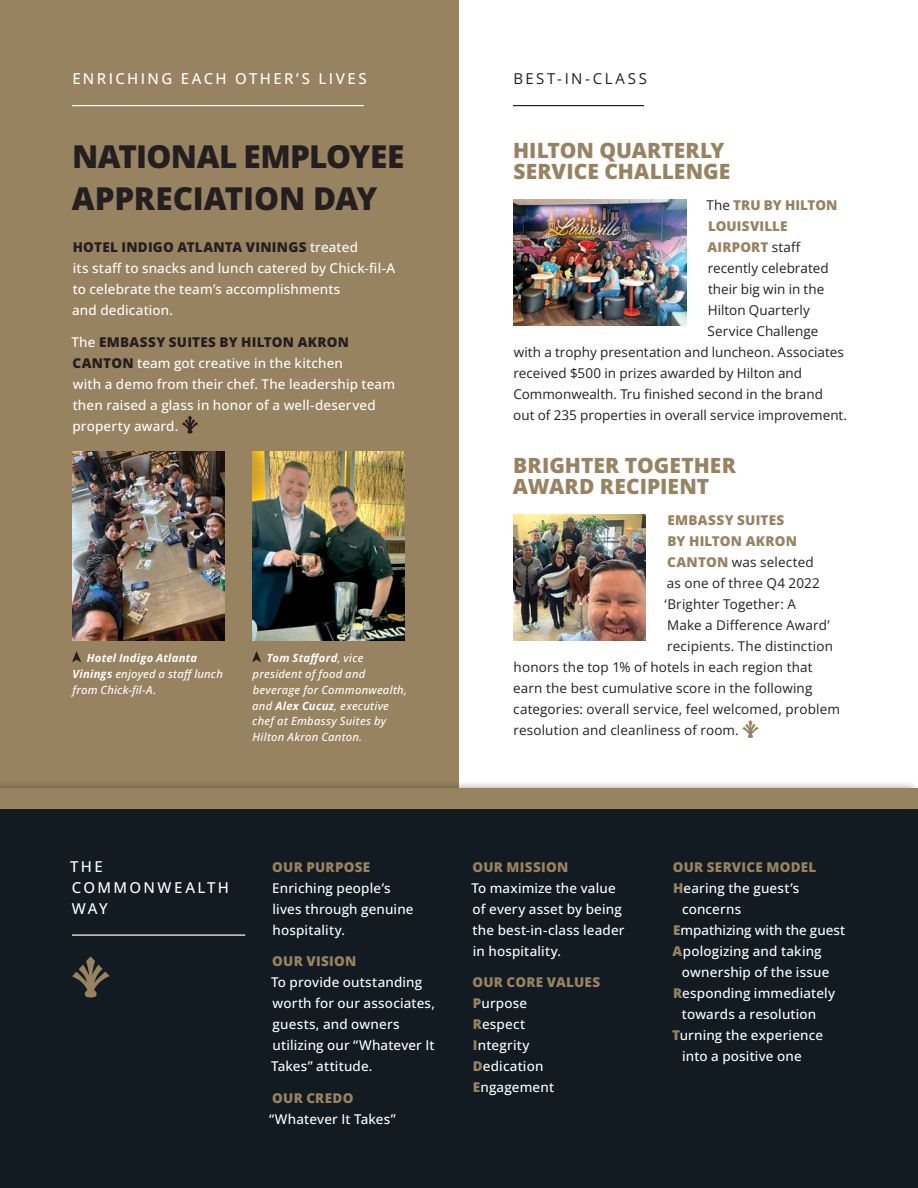
<style>
.page{position:relative;width:918px;height:1188px;background:#fff}
.page>*{position:absolute;margin:0;border:0;box-sizing:border-box;transform-origin:0 0}
.t1{font:800 31.5px/42px "Open Sans";letter-spacing:-.015em;color:#231f20}
.t2{font:800 21px/21px "Open Sans";letter-spacing:.005em;color:#988360}
.t3{font:500 15px/21px "Open Sans";letter-spacing:.155em;color:#fff}
.t4{font:15px "Open Sans";letter-spacing:.165em;color:#231f20}
.t5{font:500 13.5px/21px "Open Sans";letter-spacing:.01em;color:#fff}
.t6{font:13.5px "Open Sans";letter-spacing:.005em;color:#231f20}
.t7{font:800 13.5px "Open Sans";letter-spacing:.015em;color:#988360}
.t8{font:italic 500 11.25px/15.8px "Open Sans";letter-spacing:.02em;color:#fff}
.s1{font-weight:800;color:#231f20}
.s2{font-weight:700}
.s3{font-weight:400;color:#231f20}
.s4{font-weight:800;color:#988360}
</style>
<div class="page">
<div style="left:0;top:788px;width:918px;height:400px;background:#121b21"></div>
<hr style="left:72px;top:934px;width:173px;height:2px;background:#fff">
<svg style="left:72px;top:956px;width:38px;height:42px"></svg>
<div style="left:0;top:0;width:459px;height:788px;background:#988360"></div>
<hr style="left:72px;top:105px;width:292px;height:1px;background:#fff">
<svg style="left:182px;top:416px;width:16px;height:18px"></svg>
<img style="left:72px;top:452px;width:153px;height:188px">
<img style="left:252px;top:452px;width:153px;height:188px">
<svg style="left:72px;top:651px;width:9px;height:11px"></svg>
<svg style="left:252px;top:651px;width:9px;height:11px"></svg>
<hr style="left:513px;top:105px;width:131px;height:1px;background:#231f20">
<svg style="left:742px;top:720px;width:17px;height:18px"></svg>
<img style="left:513px;top:200px;width:173px;height:126px">
<img style="left:513px;top:514px;width:133px;height:126px">
<div style="left:0;top:780px;width:918px;height:37px;background:#231f20;opacity:.5"></div>
<div style="left:0;top:788px;width:918px;height:21px;background:#988360"></div>
<p class="t3" style="left:72px;top:68px;width:296px">ENRICHING EACH OTHER’S LIVES</p>
<h1 class="t1" style="left:72px;top:135px;width:334px">NATIONAL EMPLOYEE<br>APPRECIATION DAY</h1>
<p class="t5" style="left:72px;top:236px;width:325px"><span class="s1">HOTEL INDIGO ATLANTA VININGS</span> treated<br>its staff to snacks and lunch catered by Chick-fil-A to celebrate the team’s accomplishments<br>and dedication.</p>
<p class="t5" style="left:71px;top:331px;width:325px">The <span class="s1">EMBASSY SUITES BY HILTON AKRON CANTON</span> team got creative in the kitchen<br>with a demo from their chef. The leadership team then raised a glass in honor of a well-deserved property award.</p>
<p class="t8" style="left:73px;top:650px;width:152px;text-indent:14px"><span class="s2">Hotel Indigo Atlanta<br>Vinings</span> enjoyed a staff lunch from Chick-fil-A.</p>
<p class="t8" style="left:252px;top:650px;width:156px;text-indent:15px"><span class="s2">Tom Stafford</span>, vice president of food and beverage for Commonwealth, and <span class="s2">Alex Cucuz</span>, executive chef at Embassy Suites by<br>Hilton Akron Canton.</p>
<p class="t4" style="left:513px;top:68px;width:135px">BEST-IN-CLASS</p>
<h2 class="t2" style="left:513px;top:139px;width:219px">HILTON QUARTERLY<br>SERVICE CHALLENGE</h2>
<p class="t7" style="left:707px;top:196px;width:132px"><span class="s3">The</span> TRU BY HILTON</p>
<p class="t7" style="left:708px;top:217px;width:81px">LOUISVILLE</p>
<p class="t7" style="left:708px;top:238px;width:95px">AIRPORT <span class="s3">staff</span></p>
<p class="t6" style="left:708px;top:259px;width:122px">recently celebrated</p>
<p class="t6" style="left:708px;top:280px;width:118px">their big win in the</p>
<p class="t6" style="left:708px;top:301px;width:104px">Hilton Quarterly</p>
<p class="t6" style="left:708px;top:322px;width:112px">Service Challenge</p>
<p class="t6" style="left:514px;top:343px;width:332px">with a trophy presentation and luncheon. Associates</p>
<p class="t6" style="left:513px;top:364px;width:290px">received $500 in prizes awarded by Hilton and</p>
<p class="t6" style="left:513px;top:385px;width:311px">Commonwealth. Tru finished second in the brand</p>
<p class="t6" style="left:513px;top:406px;width:335px">out of 235 properties in overall service improvement.</p>
<h2 class="t2" style="left:513px;top:454px;width:225px">BRIGHTER TOGETHER<br>AWARD RECIPIENT</h2>
<p class="t7" style="left:668px;top:511px;width:118px">EMBASSY SUITES</p>
<p class="t7" style="left:668px;top:532px;width:131px">BY HILTON AKRON</p>
<p class="t6" style="left:667px;top:553px;width:148px"><span class="s4">CANTON</span> was selected</p>
<p class="t6" style="left:667px;top:574px;width:154px">as one of three Q4 2022</p>
<p class="t6" style="left:665px;top:595px;width:133px">‘Brighter Together: A</p>
<p class="t6" style="left:667px;top:616px;width:164px">Make a Difference Award’</p>
<p class="t6" style="left:667px;top:637px;width:167px">recipients. The distinction</p>
<p class="t6" style="left:514px;top:658px;width:300px">honors the top 1% of hotels in each region that</p>
<p class="t6" style="left:513px;top:679px;width:301px">earn the best cumulative score in the following</p>
<p class="t6" style="left:513px;top:700px;width:328px">categories: overall service, feel welcomed, problem</p>
<p class="t6" style="left:513px;top:721px;width:227px">resolution and cleanliness of room.</p>
<p class="t3" style="left:70px;top:855px;width:160px">THE<br>COMMONWEALTH<br>WAY</p>
<p class="t7" style="left:272px;top:857px;width:100px">OUR PURPOSE</p>
<p class="t5" style="left:272px;top:877px;width:143px">Enriching people’s lives through genuine hospitality.</p>
<p class="t7" style="left:272px;top:952px;width:86px">OUR VISION</p>
<p class="t5" style="left:271px;top:971px;width:165px">To provide outstanding worth for our associates, guests, and owners utilizing our “Whatever It<br>Takes” attitude.</p>
<p class="t7" style="left:272px;top:1088px;width:83px">OUR CREDO</p>
<p class="t5" style="left:269px;top:1108px;width:128px">“Whatever It Takes”</p>
<p class="t7" style="left:473px;top:857px;width:97px">OUR MISSION</p>
<p class="t5" style="left:471px;top:877px;width:155px">To maximize the value of every asset by being the best-in-class leader in hospitality.</p>
<p class="t5" style="left:473px;top:971px;width:129px"><span class="s4">OUR CORE VALUES<br>P</span>urpose<br><span class="s4">R</span>espect<br><span class="s4">I</span>ntegrity<br><span class="s4">D</span>edication<br><span class="s4">E</span>ngagement</p>
<p class="t7" style="left:673px;top:857px;width:145px">OUR SERVICE MODEL</p>
<p class="t5" style="left:673px;top:877px;width:128px"><span class="s4">H</span>earing the guest’s</p>
<p class="t5" style="left:682px;top:898px;width:61px">concerns</p>
<p class="t5" style="left:673px;top:919px;width:174px"><span class="s4">E</span>mpathizing with the guest</p>
<p class="t5" style="left:673px;top:940px;width:151px"><span class="s4">A</span>pologizing and taking</p>
<p class="t5" style="left:682px;top:961px;width:149px">ownership of the issue</p>
<p class="t5" style="left:673px;top:982px;width:164px"><span class="s4">R</span>esponding immediately</p>
<p class="t5" style="left:682px;top:1003px;width:136px">towards a resolution</p>
<p class="t5" style="left:672px;top:1024px;width:152px"><span class="s4">T</span>urning the experience</p>
<p class="t5" style="left:682px;top:1045px;width:121px">into a positive one</p>
</div>
